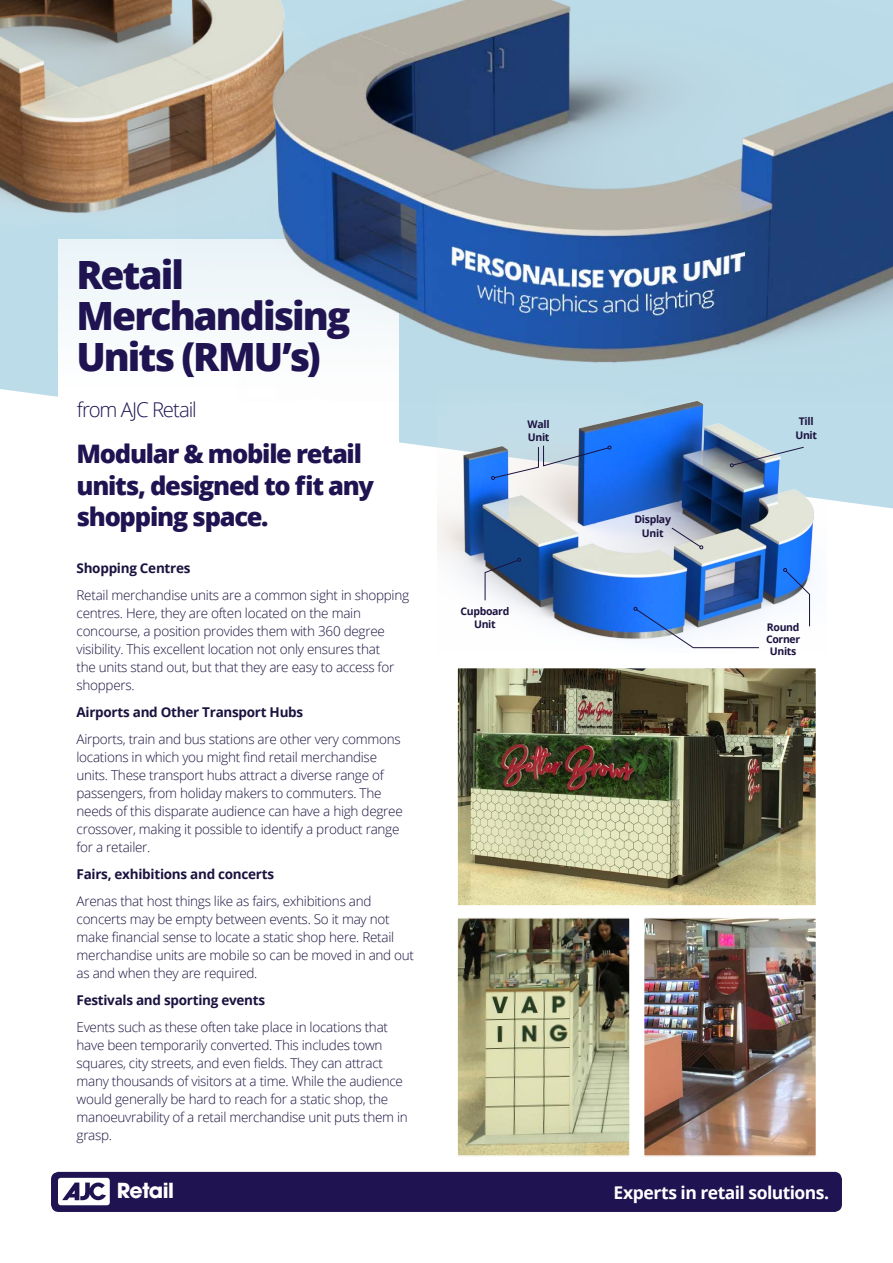
<style>
.page{position:relative;width:893px;height:1263px;background:#fff}
.page>*{position:absolute;margin:0;border:0;box-sizing:border-box;transform-origin:0 0}
.t1{font:800 38.85px/40.8px "Open Sans";letter-spacing:-.05em;color:#201351}
.t2{font:800 25.5px/31.5px "Open Sans";letter-spacing:-.05em;color:#201351}
.t3{font:700 20.55px "ITC Avant Garde Pro";letter-spacing:-.025em;color:#fff}
.t4{font:300 20.4px "Open Sans";letter-spacing:-.055em;color:#201351}
.t5{font:700 17.55px "Open Sans";letter-spacing:-.03em;color:#fff}
.t6{font:300 13.5px/18px "Open Sans";letter-spacing:-.02em;color:#1c123f}
.t7{font:700 13.5px "Open Sans";letter-spacing:-.02em;color:#1c123f}
.t8{font:700 10.5px/13.5px "Open Sans";letter-spacing:-.03em;color:#1c123f;text-align:center}
</style>
<div class="page">
<div style="left:51px;top:1172px;width:791px;height:40px;background:#201351;border-radius:8px"></div>
<div style="left:58px;top:1178px;width:52px;height:27px;background:#fff;border-radius:3px"></div>
<svg style="left:62px;top:1182px;width:44px;height:18px"></svg>
<svg style="left:0;top:244px;width:893px;height:264px;fill:#bcdce9"></svg>
<div style="left:58px;top:239px;width:341px;height:355px;background:#fff"></div>
<img style="left:459px;top:670px;width:355px;height:234px">
<div style="left:456px;top:667px;width:361px;height:240px;border:2px solid #fff"></div>
<img style="left:459px;top:920px;width:169px;height:234px">
<div style="left:456px;top:917px;width:175px;height:240px;border:2px solid #fff"></div>
<img style="left:646px;top:920px;width:168px;height:234px">
<div style="left:643px;top:917px;width:174px;height:240px;border:2px solid #fff"></div>
<img style="left:0;top:0;width:177px;height:244px">
<img style="left:177px;top:0;width:716px;height:402px">
<img style="left:438px;top:390px;width:388px;height:259px">
<svg style="left:634px;top:607px;width:125px;height:41px"></svg>
<svg style="left:783px;top:568px;width:27px;height:59px"></svg>
<svg style="left:671px;top:527px;width:32px;height:22px"></svg>
<svg style="left:485px;top:558px;width:36px;height:43px"></svg>
<svg style="left:730px;top:447px;width:74px;height:20px"></svg>
<svg style="left:491px;top:445px;width:120px;height:35px;background:#8baedf"></svg>
<h1 class="t1" style="left:77px;top:252px;width:275px">Retail<br>Merchandising<br>Units (RMU’s)</h1>
<h3 class="t4" style="left:77px;top:396px;width:121px">from AJC Retail</h3>
<h2 class="t2" style="left:77px;top:437px;width:299px">Modular &amp; mobile retail units, designed to fit any shopping space.</h2>
<p class="t7" style="left:77px;top:558px;width:115px">Shopping Centres</p>
<p class="t6" style="left:77px;top:585px;width:334px">Retail merchandise units are a common sight in shopping centres. Here, they are often located on the main concourse, a position provides them with 360 degree visibility. This excellent location not only ensures that<br>the units stand out, but that they are easy to access for shoppers.</p>
<p class="t7" style="left:77px;top:702px;width:228px">Airports and Other Transport Hubs</p>
<p class="t6" style="left:77px;top:729px;width:328px">Airports, train and bus stations are other very commons locations in which you might find retail merchandise units. These transport hubs attract a diverse range of passengers, from holiday makers to commuters. The needs of this disparate audience can have a high degree crossover, making it possible to identify a product range for a retailer.</p>
<p class="t7" style="left:77px;top:864px;width:199px">Fairs, exhibitions and concerts</p>
<p class="t6" style="left:77px;top:891px;width:339px">Arenas that host things like as fairs, exhibitions and concerts may be empty between events. So it may not make financial sense to locate a static shop here. Retail merchandise units are mobile so can be moved in and out as and when they are required.</p>
<p class="t7" style="left:77px;top:990px;width:190px">Festivals and sporting events</p>
<p class="t6" style="left:77px;top:1017px;width:333px">Events such as these often take place in locations that have been temporarily converted. This includes town squares, city streets, and even fields. They can attract many thousands of visitors at a time. While the audience would generally be hard to reach for a static shop, the manoeuvrability of a retail merchandise unit puts them in grasp.</p>
<p class="t8" style="left:528px;top:417px;width:23px;text-align:left">Wall<br>Unit</p>
<p class="t8" style="left:795px;top:414px;width:23px">Till<br>Unit</p>
<p class="t8" style="left:460px;top:604px;width:50px">Cupboard<br>Unit</p>
<p class="t8" style="left:634px;top:512px;width:38px">Display<br>Unit</p>
<p class="t8" style="left:766px;top:621px;width:36px;line-height:12px">Round<br>Corner<br>Units</p>
<h3 class="t3" style="left:117px;top:1177px;width:59px">Retail</h3>
<p class="t5" style="left:613px;top:1180px;width:217px">Experts in retail solutions.</p>
</div>
